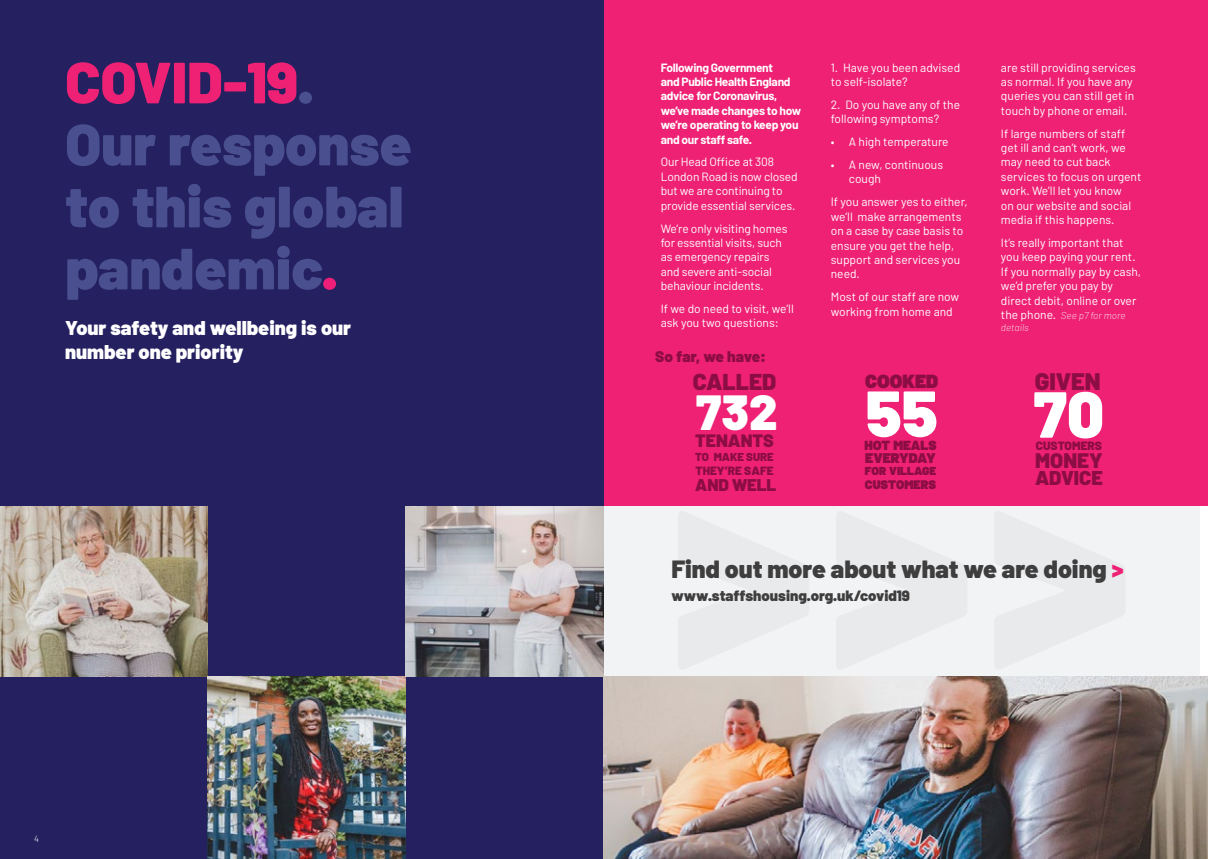
<style>
.page{position:relative;width:1208px;height:859px;background:#fff}
.page>*{position:absolute;margin:0;border:0;box-sizing:border-box;transform-origin:0 0}
.t1{font:900 64.9px "Barlow";color:#fff}
.t2{font:900 58px/62px "Barlow";color:#4a508f}
.t3{font:900 58px "Barlow";color:#ee2174}
.t4{font:900 49.5px "Barlow";color:#fff}
.t5{font:900 25px "Barlow";color:#3e3e3f}
.t6{font:900 24px "Barlow";color:#8b0d43}
.t7{font:900 23px "Barlow";color:#8b0d43}
.t8{font:900 21px "Barlow";color:#8b0d43}
.t9{font:900 20px/24px "Barlow";color:#fff}
.t10{font:900 20px "Barlow";color:#8b0d43}
.t11{font:900 18px "Barlow";color:#8b0d43}
.t12{font:900 17px "Barlow";color:#8b0d43}
.t13{font:900 16px "Barlow";color:#8b0d43}
.t14{font:900 15.5px "Barlow";color:#8b0d43}
.t15{font:900 15px "Barlow";color:#3e3e3f}
.t16{font:900 15px "Barlow";color:#8b0d43}
.t17{font:900 14px "Barlow";color:#8b0d43}
.t18{font:12px/14.4px "Barlow";color:#fff}
.t19{font:700 12px/14.4px "Barlow";letter-spacing:-.025em;color:#fff}
.t20{font:900 12px "Barlow";color:#8b0d43}
.t21{font:900 11.5px "Barlow";color:#8b0d43}
.t22{font:italic 200 10px/12px "Barlow";color:#fff}
.t23{font:300 9px "Barlow";color:#fff}
.s1{color:#4a508f}
.s2{color:#ed1f78}
.s3{font-size:57px;color:#252161}
.s4{font-weight:400;font-style:normal;font-size:12px}
.s5{color:#ee2174}
</style>
<div class="page">
<div style="left:0;top:0;width:604px;height:859px;background:#252161"></div>
<img style="left:0;top:506px;width:207px;height:170px">
<img style="left:207px;top:676px;width:198px;height:183px">
<img style="left:405px;top:506px;width:199px;height:170px">
<div style="left:604px;top:506px;width:595px;height:170px;background:#f2f3f4"></div>
<div style="left:604px;top:0;width:604px;height:505px;background:#ee2174"></div>
<img style="left:604px;top:676px;width:604px;height:183px">
<p class="t3" style="left:65px;top:47px;width:249px">COVID-19<span class="s1">.</span></p>
<p class="t2" style="left:65px;top:114px;width:348px">Our response to this global pandemic<span class="s2">.</span> <span class="s3">.</span></p>
<p class="t9" style="left:65px;top:316px;width:287px">Your safety and wellbeing is our number one priority</p>
<p class="t23" style="left:34px;top:833px;width:6px">4</p>
<p class="t19" style="left:660px;top:60px;width:142px">Following Government<br>and Public Health England advice for Coronavirus, we’ve made changes to how we’re operating to keep you and our staff safe.</p>
<p class="t18" style="left:660px;top:155px;width:139px">Our Head Office at 308<br>London Road is now closed but we are continuing to provide essential services.</p>
<p class="t18" style="left:660px;top:221px;width:128px">We’re only visiting homes for essential visits, such as emergency repairs and severe anti-social behaviour incidents.</p>
<p class="t18" style="left:660px;top:301px;width:135px">If we do need to visit, we’ll ask you two questions:</p>
<p class="t14" style="left:655px;top:347px;width:112px">So far, we have:</p>
<p class="t7" style="left:693px;top:367px;width:85px">CALLED</p>
<p class="t4" style="left:696px;top:381px;width:83px">732</p>
<p class="t11" style="left:695px;top:429px;width:80px">TENANTS</p>
<p class="t21" style="left:695px;top:449px;width:80px">TO MAKE SURE</p>
<p class="t20" style="left:695px;top:463px;width:79px">THEY’RE SAFE</p>
<p class="t12" style="left:695px;top:474px;width:83px">AND WELL</p>
<p class="t18" style="left:831px;top:60px;width:131px">1. Have you been advised to self-isolate?</p>
<p class="t18" style="left:831px;top:97px;width:131px">2. Do you have any of the following symptoms?</p>
<p class="t18" style="left:831px;top:134px;width:119px">• A high temperature</p>
<p class="t18" style="left:849px;top:157px;width:96px;text-indent:-18px">• A new, continuous cough</p>
<p class="t18" style="left:831px;top:195px;width:138px">If you answer yes to either, we’ll make arrangements on a case by case basis to ensure you get the help, support and services you need.</p>
<p class="t18" style="left:831px;top:289px;width:130px">Most of our staff are now working from home and</p>
<p class="t18" style="left:1001px;top:60px;width:136px">are still providing services as normal. If you have any queries you can still get in touch by phone or email.</p>
<p class="t18" style="left:1001px;top:126px;width:142px">If large numbers of staff get ill and can’t work, we may need to cut back services to focus on urgent work. We’ll let you know<br>on our website and social media if this happens.</p>
<p class="t18" style="left:1001px;top:235px;width:141px">It’s really important that you keep paying your rent.<br>If you normally pay by cash, we’d prefer you pay by direct debit, online or over</p>
<p class="t22" style="left:1001px;top:309px;width:126px"><span class="s4">the phone.</span> See p7 for more details</p>
<p class="t7" style="left:865px;top:366px;width:75px">Cooked</p>
<p class="t6" style="left:1034px;top:366px;width:67px">GIVEN</p>
<p class="t1" style="left:865px;top:373px;width:74px">55</p>
<p class="t1" style="left:1033px;top:374px;width:72px">70</p>
<p class="t20" style="left:1035px;top:438px;width:68px">CUSTOMERS</p>
<p class="t10" style="left:1035px;top:466px;width:69px">ADVICE</p>
<p class="t13" style="left:864px;top:434px;width:74px">hot meals</p>
<p class="t17" style="left:865px;top:461px;width:73px">for village</p>
<p class="t16" style="left:865px;top:474px;width:73px">customers</p>
<p class="t8" style="left:1035px;top:448px;width:69px">MONEY</p>
<p class="t12" style="left:865px;top:447px;width:72px">everyday</p>
<p class="t5" style="left:671px;top:554px;width:454px">Find out more about what we are doing <span class="s5">&gt;</span></p>
<p class="t15" style="left:671px;top:586px;width:240px">www.staffshousing.org.uk/covid19</p>
</div>
